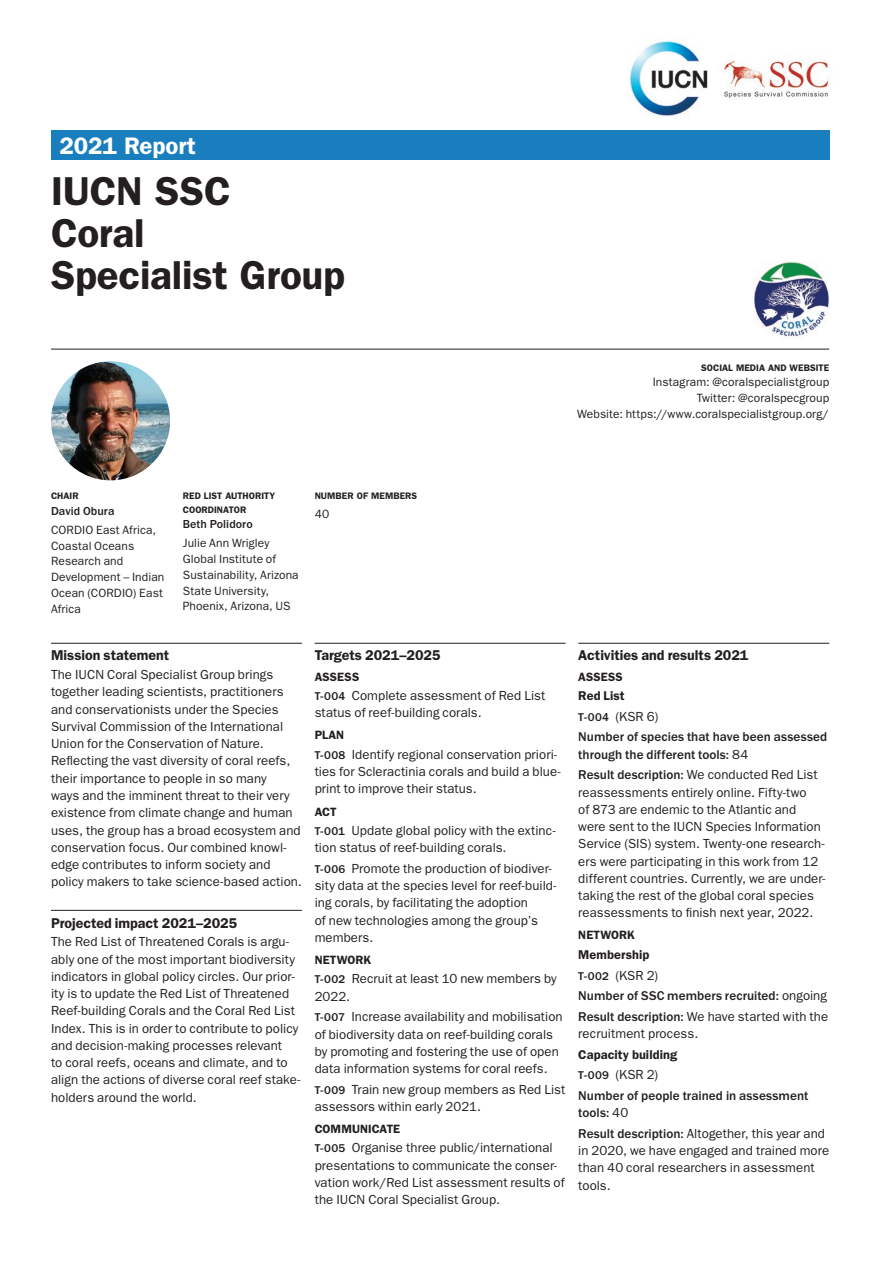
<style>
.page{position:relative;width:893px;height:1263px;background:#fff}
.page>*{position:absolute;margin:0;border:0;box-sizing:border-box;transform-origin:0 0}
.t1{font:600 40.5px/42px "ITC Franklin Gothic Std";letter-spacing:-.005em;color:#231f20}
.t2{font:600 24px "ITC Franklin Gothic Std";letter-spacing:-.005em;color:#fff}
.t3{font:600 14.25px "ITC Franklin Gothic Std";color:#231f20}
.t4{font:13.2px/17.2px "ITC Franklin Gothic Std";letter-spacing:.005em;color:#231f20}
.t5{font:500 13.2px/20.7px "ITC Franklin Gothic Std";letter-spacing:.005em;color:#231f20}
.t6{font:600 12.75px "ITC Franklin Gothic Std";letter-spacing:.005em;color:#231f20}
.t7{font:600 12.15px "ITC Franklin Gothic Std";letter-spacing:.005em;color:#231f20}
.t8{font:12px/15.8px "ITC Franklin Gothic Std";letter-spacing:.01em;color:#231f20}
.t9{font:500 12px "ITC Franklin Gothic Std";letter-spacing:.01em;color:#231f20}
.t10{font:600 9.45px/13.5px "ITC Franklin Gothic Std";letter-spacing:.005em;color:#231f20}
.s1{font-weight:500;font-size:11.7px}
.s2{font-size:11.7px}
.s3{font-weight:400}
</style>
<div class="page">
<div style="left:51px;top:131px;width:778px;height:29px;background:#197ebe"></div>
<img style="left:630px;top:41px;width:200px;height:75px">
<hr style="left:51px;top:643px;width:251px;height:1px;background:#231f20">
<hr style="left:51px;top:910px;width:251px;height:1px;background:#231f20">
<hr style="left:315px;top:643px;width:251px;height:1px;background:#231f20">
<hr style="left:578px;top:643px;width:251px;height:1px;background:#231f20">
<hr style="left:51px;top:349px;width:778px;height:1px;background:#231f20">
<img style="left:51px;top:361px;width:119px;height:119px;border-radius:60px">
<img style="left:754px;top:261px;width:75px;height:76px">
<h2 class="t2" style="left:60px;top:131px;width:138px">2021 Report</h2>
<h1 class="t1" style="left:51px;top:170px;width:295px">IUCN SSC<br>Coral<br>Specialist Group</h1>
<p class="t10" style="left:701px;top:361px;width:129px">SOCIAL MEDIA AND WEBSITE</p>
<p class="t8" style="left:577px;top:374px;width:254px;text-align:right">Instagram: @coralspecialistgroup<br>Twitter: @coralspecgroup<br>Website: https://www.coralspecialistgroup.org/</p>
<p class="t10" style="left:51px;top:489px;width:29px">CHAIR</p>
<p class="t9" style="left:51px;top:504px;width:65px">David Obura</p>
<p class="t8" style="left:51px;top:522px;width:115px">CORDIO East Africa,<br>Coastal Oceans<br>Research and<br>Development – Indian<br>Ocean (CORDIO) East<br>Africa</p>
<p class="t10" style="left:183px;top:489px;width:94px">RED LIST AUTHORITY<br>COORDINATOR</p>
<p class="t9" style="left:183px;top:518px;width:71px">Beth Polidoro</p>
<p class="t8" style="left:183px;top:536px;width:117px">Julie Ann Wrigley<br>Global Institute of<br>Sustainability, Arizona<br>State University,<br>Phoenix, Arizona, US</p>
<p class="t10" style="left:315px;top:489px;width:104px">NUMBER OF MEMBERS</p>
<p class="t8" style="left:315px;top:506px;width:16px">40</p>
<p class="t3" style="left:51px;top:647px;width:120px">Mission statement</p>
<p class="t4" style="left:51px;top:666px;width:252px">The IUCN Coral Specialist Group brings together leading scientists, practitioners and conservationists under the Species Survival Commission of the International Union for the Conservation of Nature.<br>Reflecting the vast diversity of coral reefs, their importance to people in so many<br>ways and the imminent threat to their very existence from climate change and human uses, the group has a broad ecosystem and conservation focus. Our combined knowl&shy;edge contributes to inform society and policy makers to take science-based action.</p>
<p class="t3" style="left:51px;top:914px;width:188px">Projected impact 2021–2025</p>
<p class="t4" style="left:51px;top:933px;width:251px">The Red List of Threatened Corals is argu&shy;ably one of the most important biodiversity indicators in global policy circles. Our prior&shy;ity is to update the Red List of Threatened Reef-building Corals and the Coral Red List Index. This is in order to contribute to policy and decision-making processes relevant<br>to coral reefs, oceans and climate, and to align the actions of diverse coral reef stake&shy;holders around the world.</p>
<p class="t3" style="left:315px;top:647px;width:128px">Targets 2021–2025</p>
<p class="t7" style="left:315px;top:669px;width:46px">ASSESS</p>
<p class="t4" style="left:315px;top:687px;width:232px"><span class="s1">T-004</span> Complete assessment of Red List status of reef-building corals.</p>
<p class="t7" style="left:315px;top:728px;width:31px">PLAN</p>
<p class="t4" style="left:315px;top:746px;width:248px"><span class="s1">T-008</span> Identify regional conservation priori&shy;ties for Scleractinia corals and build a blue&shy;print to improve their status.</p>
<p class="t7" style="left:315px;top:804px;width:24px">ACT</p>
<p class="t4" style="left:315px;top:822px;width:242px"><span class="s1">T-001</span> Update global policy with the extinc&shy;tion status of reef-building corals.</p>
<p class="t4" style="left:315px;top:860px;width:243px"><span class="s1">T-006</span> Promote the production of biodiver&shy;sity data at the species level for reef-build&shy;ing corals, by facilitating the adoption<br>of new technologies among the group’s members.</p>
<p class="t7" style="left:315px;top:953px;width:58px">NETWORK</p>
<p class="t4" style="left:315px;top:970px;width:244px"><span class="s1">T-002</span> Recruit at least 10 new members by<br>2022.</p>
<p class="t4" style="left:315px;top:1008px;width:249px"><span class="s1">T-007</span> Increase availability and mobilisation of biodiversity data on reef-building corals by promoting and fostering the use of open data information systems for coral reefs.</p>
<p class="t4" style="left:315px;top:1081px;width:252px"><span class="s1">T-009</span> Train new group members as Red List assessors within early 2021.</p>
<p class="t7" style="left:315px;top:1122px;width:87px">COMMUNICATE</p>
<p class="t4" style="left:315px;top:1139px;width:251px"><span class="s1">T-005</span> Organise three public/international presentations to communicate the conser&shy;vation work/Red List assessment results of the IUCN Coral Specialist Group.</p>
<p class="t3" style="left:578px;top:647px;width:172px">Activities and results 2021</p>
<p class="t7" style="left:578px;top:669px;width:46px">ASSESS</p>
<p class="t6" style="left:578px;top:688px;width:48px">Red List</p>
<p class="t5" style="left:578px;top:706px;width:250px"><span class="s2">T-004</span> <span class="s3">(KSR 6)<br></span>Number of species that have been assessed</p>
<p class="t5" style="left:578px;top:744px;width:241px">through the different tools: <span class="s3">84<br></span>Result description: <span class="s3">We conducted Red List</span></p>
<p class="t4" style="left:578px;top:783px;width:249px">reassessments entirely online. Fifty-two<br>of 873 are endemic to the Atlantic and were sent to the IUCN Species Information Service (SIS) system. Twenty-one research&shy;ers were participating in this work from 12 different countries. Currently, we are under&shy;taking the rest of the global coral species reassessments to finish next year, 2022.</p>
<p class="t7" style="left:578px;top:928px;width:58px">NETWORK</p>
<p class="t6" style="left:578px;top:947px;width:72px">Membership</p>
<p class="t5" style="left:578px;top:965px;width:251px"><span class="s2">T-002</span> <span class="s3">(KSR 2)<br></span>Number of SSC members recruited: <span class="s3">ongoing<br></span>Result description: <span class="s3">We have started with the</span></p>
<p class="t4" style="left:578px;top:1025px;width:122px">recruitment process.</p>
<p class="t6" style="left:578px;top:1047px;width:100px">Capacity building</p>
<p class="t5" style="left:578px;top:1065px;width:232px"><span class="s2">T-009</span> <span class="s3">(KSR 2)<br></span>Number of people trained in assessment</p>
<p class="t5" style="left:578px;top:1103px;width:248px">tools: <span class="s3">40<br></span>Result description: <span class="s3">Altogether, this year and</span></p>
<p class="t4" style="left:578px;top:1142px;width:252px">in 2020, we have engaged and trained more than 40 coral researchers in assessment tools.</p>
</div>
